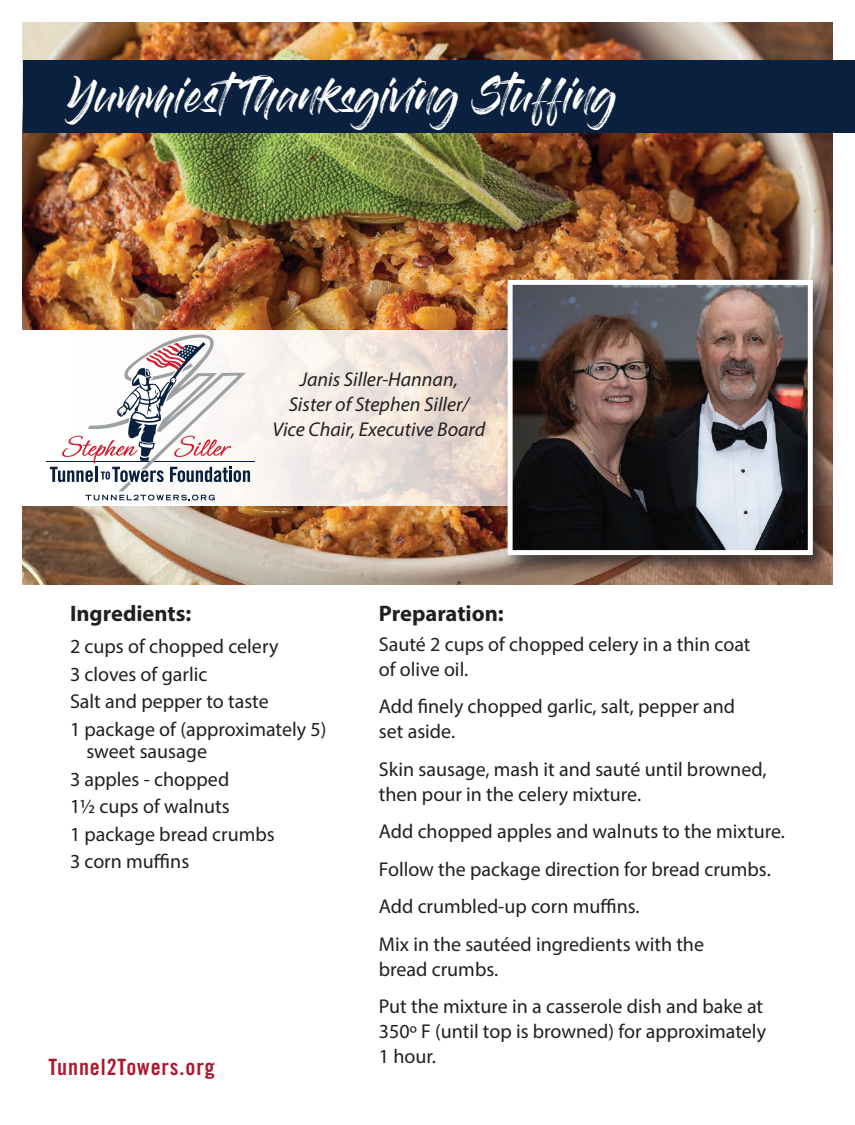
<style>
.page{position:relative;width:855px;height:1125px;background:#fff}
.page>*{position:absolute;margin:0;border:0;box-sizing:border-box;transform-origin:0 0}
.t1{font:35px "Gloss And Bloom";color:#fff}
.t2{font:700 22.5px "Myriad Pro";color:#231f20}
.t3{font:22.5px "Trade Gothic LT Std Bd Cn 20";letter-spacing:.04em;color:#ae172b}
.t4{font:20px/25px "Myriad Pro";color:#231f20}
.t5{font:italic 20px "Myriad Pro";color:#231f20}
</style>
<div class="page">
<img style="left:22px;top:22px;width:810px;height:563px">
<div style="left:23px;top:60px;width:832px;height:73px;background:#09213e"></div>
<svg style="left:22px;top:330px;width:481px;height:175px"></svg>
<div style="left:503px;top:275px;width:331px;height:300px;background:#231f20;opacity:.75"></div>
<img style="left:514px;top:286px;width:293px;height:263px">
<div style="left:508px;top:280px;width:305px;height:275px;border:5px solid #fff"></div>
<hr style="left:46px;top:461px;width:208px;height:1px;background:#09213e">
<svg style="left:50px;top:335px;width:200px;height:165px"></svg>
<p class="t1" style="left:67px;top:79px;width:550px">YummiestThanksgiving Stuffing</p>
<p class="t5" style="left:300px;top:367px;width:160px">Janis Siller-Hannan,</p>
<p class="t5" style="left:289px;top:392px;width:182px">Sister of Stephen Siller/</p>
<p class="t5" style="left:272px;top:417px;width:214px">Vice Chair, Executive Board</p>
<p class="t2" style="left:70px;top:599px;width:123px">Ingredients:</p>
<p class="t4" style="left:70px;top:634px;width:210px">2 cups of chopped celery</p>
<p class="t4" style="left:70px;top:661px;width:139px">3 cloves of garlic</p>
<p class="t4" style="left:70px;top:689px;width:200px">Salt and pepper to taste</p>
<p class="t4" style="left:70px;top:716px;width:258px">1 package of (approximately 5)</p>
<p class="t4" style="left:86px;top:739px;width:122px">sweet sausage</p>
<p class="t4" style="left:70px;top:766px;width:161px">3 apples - chopped</p>
<p class="t4" style="left:70px;top:794px;width:161px">11/2 cups of walnuts</p>
<p class="t4" style="left:70px;top:821px;width:206px">1 package bread crumbs</p>
<p class="t4" style="left:70px;top:849px;width:121px">3 corn muffins</p>
<p class="t3" style="left:48px;top:1054px;width:168px">Tunnel2Towers.org</p>
<p class="t2" style="left:379px;top:599px;width:126px">Preparation:</p>
<p class="t4" style="left:379px;top:631px;width:373px">Sauté 2 cups of chopped celery in a thin coat</p>
<p class="t4" style="left:379px;top:656px;width:91px">of olive oil.</p>
<p class="t4" style="left:379px;top:694px;width:358px">Add finely chopped garlic, salt, pepper and</p>
<p class="t4" style="left:379px;top:719px;width:78px">set aside.</p>
<p class="t4" style="left:379px;top:756px;width:389px">Skin sausage, mash it and sauté until browned, then pour in the celery mixture.</p>
<p class="t4" style="left:379px;top:819px;width:408px">Add chopped apples and walnuts to the mixture.</p>
<p class="t4" style="left:379px;top:856px;width:393px">Follow the package direction for bread crumbs.</p>
<p class="t4" style="left:379px;top:894px;width:262px">Add crumbled-up corn muffins.</p>
<p class="t4" style="left:379px;top:931px;width:327px">Mix in the sautéed ingredients with the</p>
<p class="t4" style="left:379px;top:956px;width:121px">bread crumbs.</p>
<p class="t4" style="left:379px;top:994px;width:389px">Put the mixture in a casserole dish and bake at<br>350º F (until top is browned) for approximately<br>1 hour.</p>
</div>
